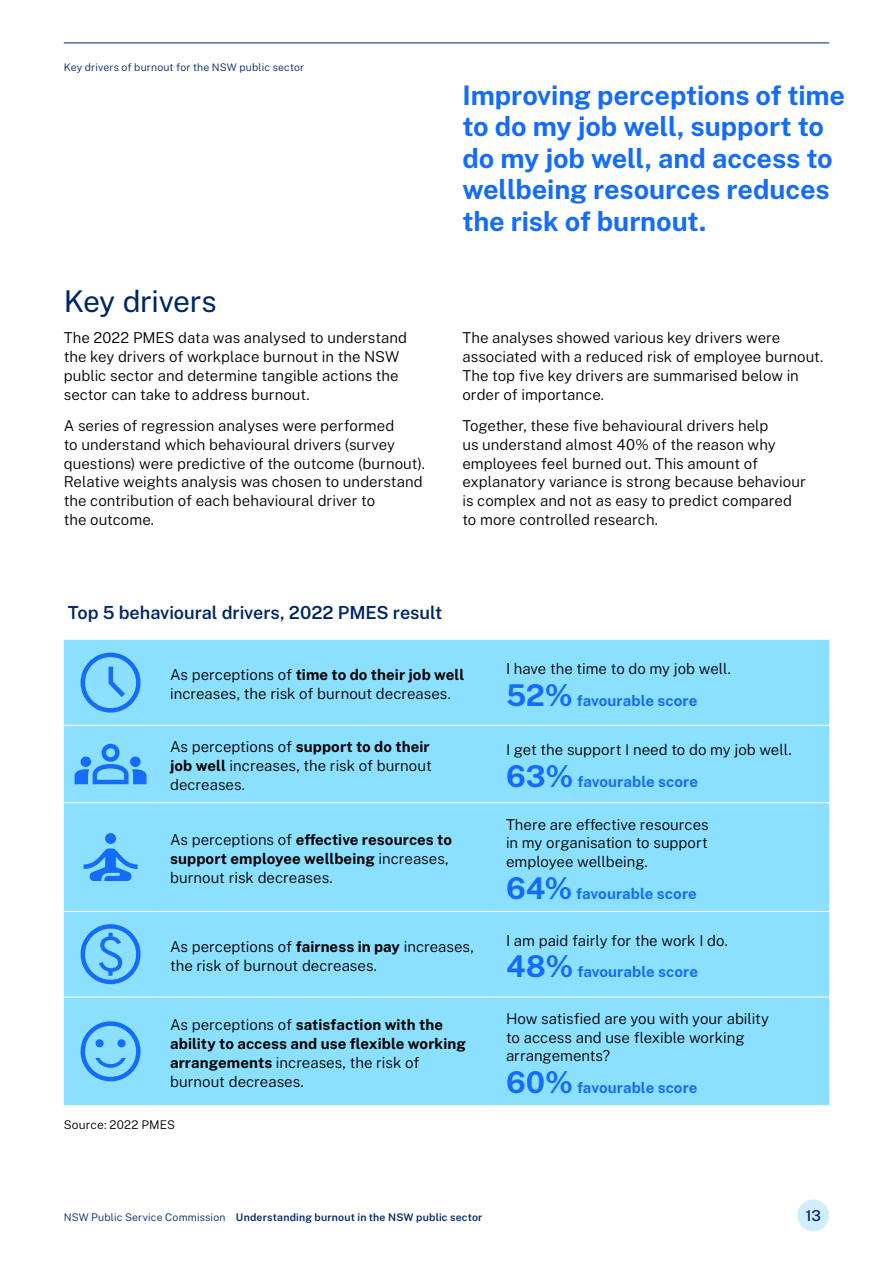
<style>
.page{position:relative;width:893px;height:1263px;background:#fff}
.page>*{position:absolute;margin:0;border:0;box-sizing:border-box;transform-origin:0 0}
.H2_to_include_in_TOC{font:30px "Public Sans";letter-spacing:-.01em;color:#002664}
.Pull_Quote_18pt_Bold{font:700 27px/31.5px "Public Sans";letter-spacing:-.005em;color:#146cfd}
._04_Heading_4_12pt_Semi_Bold{font:600 18px "Public Sans";letter-spacing:-.005em;color:#002664}
._07_Body_10pt_Light{font:300 15px/18.8px "Public Sans";color:#000}
._07_Body_10pt_Light-2{font:700 15px/18.8px "Public Sans";letter-spacing:.005em;color:#000}
._07_Body_10pt_Light-3{font:700 15px "Public Sans";letter-spacing:.005em;color:#146cfd}
.t1{font:500 15px "Public Sans";color:#002664}
._08_Caption_8pt_Light{font:300 12px "Public Sans";letter-spacing:.01em;color:#000}
.t2{font:600 10.5px "Public Sans";letter-spacing:.02em;color:#002664}
._09_Folio_Footer_Descriptor_7pt_Regular{font:300 10.5px "Public Sans";letter-spacing:.015em;color:#002664}
.s1{font-weight:700}
.s2{font-size:30px}
.s3{font-weight:300}
</style>
<div class="page">
<div style="left:64px;top:640px;width:765px;height:465px;background:#8ce0ff"></div>
<hr style="left:64px;top:725px;width:93px;height:1px;background:#fff">
<hr style="left:157px;top:725px;width:336px;height:1px;background:#fff">
<hr style="left:493px;top:725px;width:336px;height:1px;background:#fff">
<hr style="left:64px;top:802px;width:93px;height:1px;background:#fff">
<hr style="left:157px;top:802px;width:336px;height:1px;background:#fff">
<hr style="left:493px;top:802px;width:336px;height:1px;background:#fff">
<hr style="left:64px;top:911px;width:93px;height:1px;background:#fff">
<hr style="left:157px;top:911px;width:336px;height:1px;background:#fff">
<hr style="left:493px;top:911px;width:336px;height:1px;background:#fff">
<hr style="left:64px;top:996px;width:93px;height:1px;background:#fff">
<hr style="left:157px;top:996px;width:336px;height:1px;background:#fff">
<hr style="left:493px;top:996px;width:336px;height:1px;background:#fff">
<svg style="left:81px;top:653px;width:60px;height:60px"></svg>
<svg style="left:75px;top:744px;width:72px;height:40px"></svg>
<svg style="left:84px;top:833px;width:54px;height:48px"></svg>
<svg style="left:81px;top:924px;width:60px;height:60px"></svg>
<svg style="left:81px;top:1021px;width:60px;height:60px"></svg>
<div style="left:797px;top:1199px;width:32px;height:32px;background:#cbedfd;border-radius:50%"></div>
<hr style="left:64px;top:43px;width:765px;height:1px;background:#002664">
<p class="_09_Folio_Footer_Descriptor_7pt_Regular" style="left:64px;top:60px;width:242px">Key drivers of burnout for the NSW public sector</p>
<p class="H2_to_include_in_TOC" style="left:64px;top:280px;width:154px">Key drivers</p>
<p class="_07_Body_10pt_Light" style="left:64px;top:328px;width:345px">The 2022 PMES data was analysed to understand the key drivers of workplace burnout in the NSW public sector and determine tangible actions the sector can take to address burnout.</p>
<p class="_07_Body_10pt_Light" style="left:64px;top:416px;width:363px">A series of regression analyses were performed<br>to understand which behavioural drivers (survey questions) were predictive of the outcome (burnout).<br>Relative weights analysis was chosen to understand the contribution of each behavioural driver to<br>the outcome.</p>
<p class="Pull_Quote_18pt_Bold" style="left:462px;top:77px;width:384px">Improving perceptions of time to do my job well, support to do my job well, and access to wellbeing resources reduces the risk of burnout.</p>
<p class="_07_Body_10pt_Light" style="left:462px;top:328px;width:362px">The analyses showed various key drivers were associated with a reduced risk of employee burnout.<br>The top five key drivers are summarised below in order of importance.</p>
<p class="_07_Body_10pt_Light" style="left:462px;top:416px;width:345px">Together, these five behavioural drivers help<br>us understand almost 40% of the reason why employees feel burned out. This amount of explanatory variance is strong because behaviour is complex and not as easy to predict compared to more controlled research.</p>
<h4 class="_04_Heading_4_12pt_Semi_Bold" style="left:68px;top:599px;width:376px">Top 5 behavioural drivers, 2022 PMES result</h4>
<p class="_07_Body_10pt_Light" style="left:170px;top:665px;width:296px">As perceptions of <span class="s1">time to do their job well </span>increases, the risk of burnout decreases.</p>
<p class="_07_Body_10pt_Light" style="left:506px;top:658px;width:226px">I have the time to do my job well.</p>
<p class="_07_Body_10pt_Light-3" style="left:506px;top:689px;width:193px"><span class="s2">52%</span> favourable score</p>
<p class="_07_Body_10pt_Light" style="left:170px;top:737px;width:263px">As perceptions of <span class="s1">support to do their job well</span> increases, the risk of burnout decreases.</p>
<p class="_07_Body_10pt_Light" style="left:506px;top:740px;width:287px">I get the support I need to do my job well.</p>
<p class="_07_Body_10pt_Light-3" style="left:506px;top:770px;width:194px"><span class="s2">63%</span> favourable score</p>
<p class="_07_Body_10pt_Light" style="left:170px;top:830px;width:283px">As perceptions of <span class="s1">effective resources to support employee wellbeing</span> increases, burnout risk decreases.</p>
<p class="_07_Body_10pt_Light" style="left:506px;top:814px;width:204px;text-align:justify">There are effective resources in my organisation to support employee wellbeing.</p>
<p class="_07_Body_10pt_Light-3" style="left:506px;top:882px;width:192px"><span class="s2">64%</span> favourable score</p>
<p class="_07_Body_10pt_Light" style="left:170px;top:936px;width:305px">As perceptions of <span class="s1">fairness in pay</span> increases, the risk of burnout decreases.</p>
<p class="_07_Body_10pt_Light" style="left:506px;top:930px;width:223px">I am paid fairly for the work I do.</p>
<p class="_07_Body_10pt_Light-3" style="left:506px;top:960px;width:194px"><span class="s2">48%</span> favourable score</p>
<p class="_07_Body_10pt_Light-2" style="left:170px;top:1014px;width:297px"><span class="s3">As perceptions of</span> satisfaction with the ability to access and use flexible working arrangements <span class="s3">increases, the risk of burnout decreases.</span></p>
<p class="_07_Body_10pt_Light" style="left:506px;top:1008px;width:265px">How satisfied are you with your ability to access and use flexible working arrangements?</p>
<p class="_07_Body_10pt_Light-3" style="left:506px;top:1076px;width:193px"><span class="s2">60%</span> favourable score</p>
<p class="_08_Caption_8pt_Light" style="left:64px;top:1117px;width:113px">Source: 2022 PMES</p>
<p class="t2" style="left:64px;top:1209px;width:420px"><span class="s3">NSW Public Service Commission</span> Understanding burnout in the NSW public sector</p>
<p class="t1" style="left:805px;top:1204px;width:17px">13</p>
</div>
